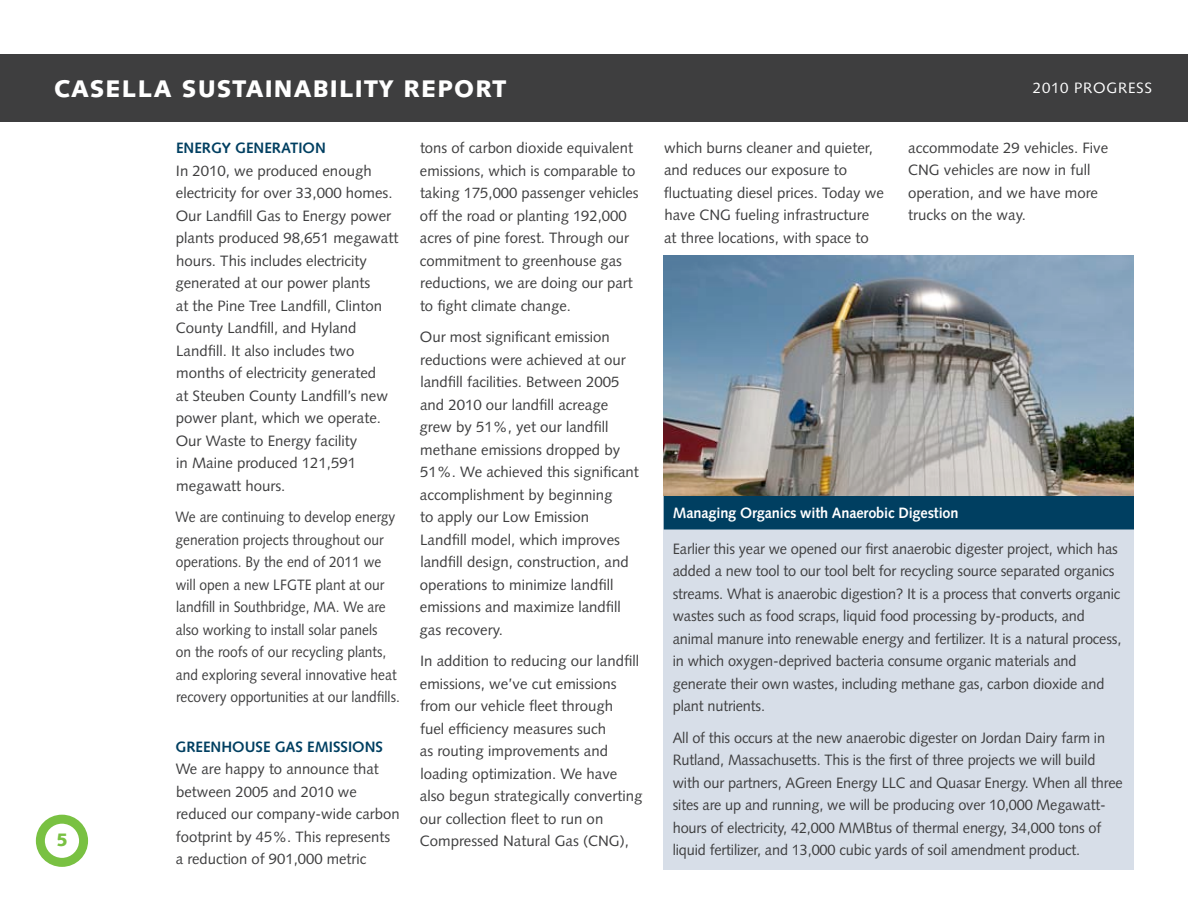
<style>
.page{position:relative;width:1188px;height:918px;background:#fff}
.page>*{position:absolute;margin:0;border:0;box-sizing:border-box;transform-origin:0 0}
.t1{font:900 24px "Syntax LT Std";letter-spacing:.05em;color:#fff}
.t2{font:900 18px "Syntax LT Std";color:#79c142}
.B{font:15px/22.5px "Syntax LT Std";color:#3e3e3f}
.B-2{font:15px/22.5px "Syntax LT Std";color:#3e3e3f;scale:.92 1}
.t3{font:700 15px "Syntax LT Std";color:#003f61}
.H2__Case_Study{font:700 15px "Syntax LT Std";letter-spacing:-.01em;color:#fff}
.t4{font:15px "Syntax LT Std";letter-spacing:.05em;color:#fff}
</style>
<div class="page">
<div style="left:0;top:54px;width:1188px;height:68px;background:#3e3e3f"></div>
<div style="left:36px;top:815px;width:52px;height:52px;border:9px solid #79c142;border-radius:50%"></div>
<div style="left:664px;top:494px;width:470px;height:375px;background:#d7dee8"></div>
<div style="left:664px;top:495px;width:470px;height:35px;background:#003f61"></div>
<img style="left:664px;top:256px;width:470px;height:240px">
<h1 class="t1" style="left:54px;top:74px;width:454px">CASELLA SUSTAINABILITY REPORT</h1>
<p class="t4" style="left:1033px;top:79px;width:121px">2010 PROGRESS</p>
<p class="t2" style="left:56px;top:830px;width:13px">5</p>
<h2 class="t3" style="left:176px;top:139px;width:151px">ENERGY GENERATION</h2>
<p class="B" style="left:175px;top:159px;width:225px">In 2010, we produced enough electricity for over 33,000 homes.<br>Our Landfill Gas to Energy power plants produced 98,651 megawatt hours. This includes electricity generated at our power plants<br>at the Pine Tree Landfill, Clinton<br>County Landfill, and Hyland<br>Landfill. It also includes two months of electricity generated<br>at Steuben County Landfill’s new power plant, which we operate.<br>Our Waste to Energy facility<br>in Maine produced 121,591 megawatt hours.</p>
<p class="B-2" style="left:175px;top:506px;width:245px">We are continuing to develop energy generation projects throughout our operations. By the end of 2011 we will open a new LFGTE plant at our landfill in Southbridge, MA. We are also working to install solar panels<br>on the roofs of our recycling plants, and exploring several innovative heat recovery opportunities at our landfills.</p>
<h2 class="t3" style="left:176px;top:738px;width:209px">GREENHOUSE GAS EMISSIONS</h2>
<p class="B" style="left:176px;top:758px;width:225px">We are happy to announce that between 2005 and 2010 we reduced our company-wide carbon footprint by 45%. This represents a reduction of 901,000 metric</p>
<p class="B" style="left:420px;top:137px;width:220px">tons of carbon dioxide equivalent emissions, which is comparable to taking 175,000 passenger vehicles off the road or planting 192,000 acres of pine forest. Through our commitment to greenhouse gas reductions, we are doing our part to fight climate change.</p>
<p class="B" style="left:420px;top:326px;width:221px">Our most significant emission reductions were achieved at our landfill facilities. Between 2005 and 2010 our landfill acreage grew by 51%, yet our landfill methane emissions dropped by<br>51%. We achieved this significant accomplishment by beginning<br>to apply our Low Emission<br>Landfill model, which improves landfill design, construction, and operations to minimize landfill emissions and maximize landfill gas recovery.</p>
<p class="B" style="left:420px;top:650px;width:224px">In addition to reducing our landfill emissions, we’ve cut emissions from our vehicle fleet through<br>fuel efficiency measures such<br>as routing improvements and loading optimization. We have also begun strategically converting our collection fleet to run on<br>Compressed Natural Gas (CNG),</p>
<p class="B" style="left:664px;top:137px;width:222px">which burns cleaner and quieter, and reduces our exposure to fluctuating diesel prices. Today we have CNG fueling infrastructure at three locations, with space to</p>
<p class="B" style="left:908px;top:137px;width:202px">accommodate 29 vehicles. Five<br>CNG vehicles are now in full operation, and we have more trucks on the way.</p>
<p class="H2__Case_Study" style="left:673px;top:504px;width:287px">Managing Organics with Anaerobic Digestion</p>
<p class="B" style="left:673px;top:537px;width:450px">Earlier this year we opened our first anaerobic digester project, which has added a new tool to our tool belt for recycling source separated organics streams. What is anaerobic digestion? It is a process that converts organic wastes such as food scraps, liquid food processing by-products, and animal manure into renewable energy and fertilizer. It is a natural process, in which oxygen-deprived bacteria consume organic materials and generate their own wastes, including methane gas, carbon dioxide and plant nutrients.</p>
<p class="B" style="left:673px;top:726px;width:452px">All of this occurs at the new anaerobic digester on Jordan Dairy farm in Rutland, Massachusetts. This is the first of three projects we will build with our partners, AGreen Energy LLC and Quasar Energy. When all three sites are up and running, we will be producing over 10,000 Megawatt&shy;hours of electricity, 42,000 MMBtus of thermal energy, 34,000 tons of liquid fertilizer, and 13,000 cubic yards of soil amendment product.</p>
</div>
